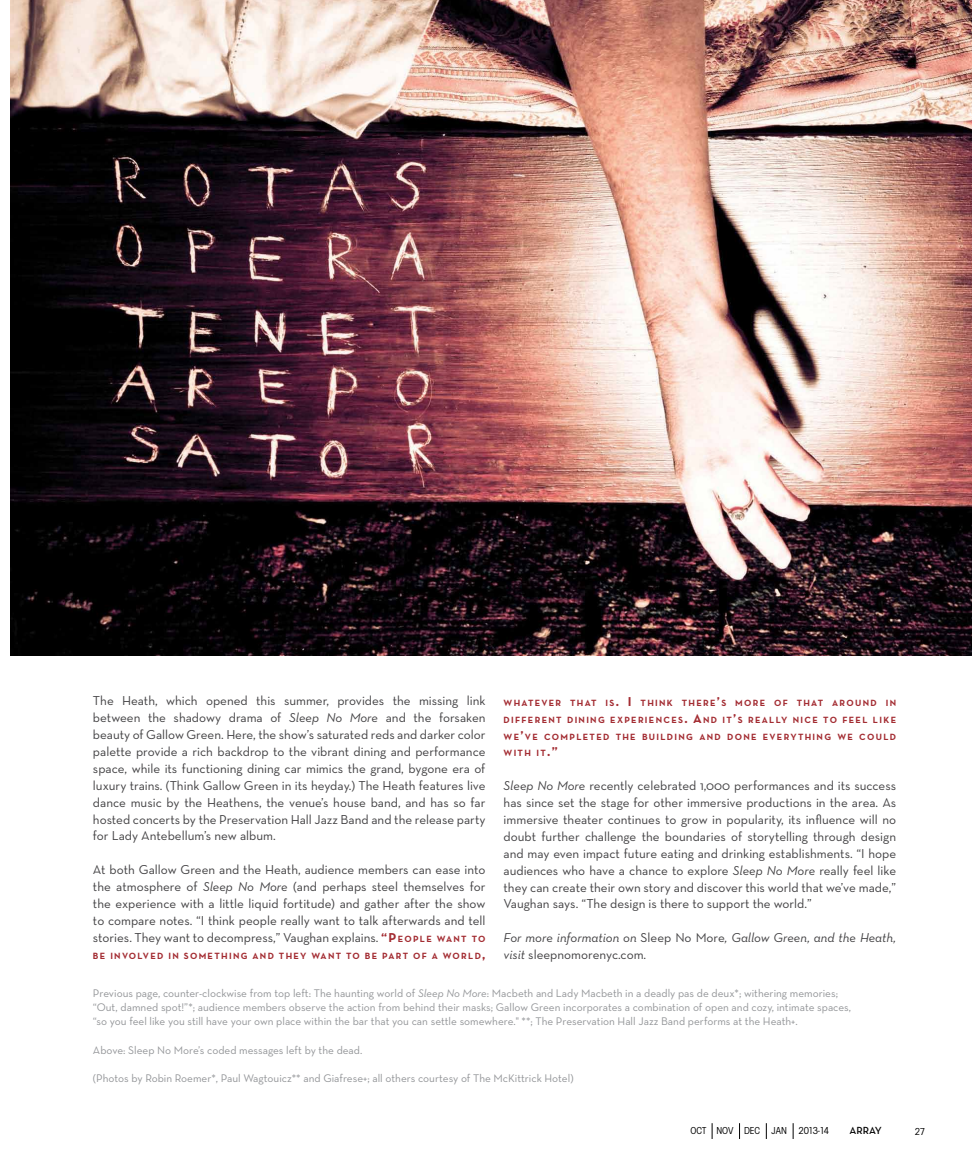
<style>
.page{position:relative;width:972px;height:1175px;background:#fff}
.page>*{position:absolute;margin:0;border:0;box-sizing:border-box;transform-origin:0 0}
.t1{font:13.2px/17px "Neutra Text";color:#414042;text-align:justify}
.t2{font:italic 13.2px/17px "Neutra Text";color:#414042}
.t3{font:11.25px/14.2px "Neutra Text";color:#939598}
.t4{font:10.5px "Avant Garde Cd ITC";color:#000}
.t5{font:600 10.5px "Neutra Text";letter-spacing:-.005em;color:#000}
.t6{font:700 9.15px/16.8px "Neutra Text";letter-spacing:.145em;color:#a32c32;text-align:justify}
.s1{font-style:italic}
.s2{font-weight:700;color:#a32c32}
.s3{font-weight:700;font-size:9.15px;color:#a32c32}
.s4{font-size:13.2px}
.s5{font-style:normal}
</style>
<div class="page">
<svg style="left:739px;top:1123px;width:1px;height:15px"></svg>
<svg style="left:712px;top:1123px;width:1px;height:15px"></svg>
<svg style="left:766px;top:1123px;width:1px;height:15px"></svg>
<svg style="left:793px;top:1123px;width:1px;height:15px"></svg>
<img style="left:10px;top:0;width:962px;height:655px">
<p class="t1" style="left:93px;top:692px;width:394px">The Heath, which opened this summer, provides the missing link between the shadowy drama of <span class="s1">Sleep No More</span> and the forsaken beauty of Gallow Green. Here, the show’s saturated reds and darker color palette provide a rich backdrop to the vibrant dining and performance space, while its functioning dining car mimics the grand, bygone era of luxury trains. (Think Gallow Green in its heyday.) The Heath features live dance music by the Heathens, the venue’s house band, and has so far hosted concerts by the Preservation Hall Jazz Band and the release party for Lady Antebellum’s new album.</p>
<p class="t1" style="left:93px;top:861px;width:394px">At both Gallow Green and the Heath, audience members can ease into the atmosphere of <span class="s1">Sleep No More</span> (and perhaps steel themselves for the experience with a little liquid fortitude) and gather after the show to compare notes. “I think people really want to talk afterwards and tell stories. They want to decompress,” Vaughan explains. <span class="s2">“P</span> <span class="s3">EO P L E WA N T TO</span></p>
<p class="t6" style="left:93px;top:946px;width:394px">BE INVOLVED IN SOMETHING AND THEY WANT TO BE PART OF A WORLD<span class="s4">,</span></p>
<p class="t6" style="left:504px;top:694px;width:394px">WHATEVER THAT IS<span class="s4">. I</span> THINK THERE<span class="s4">’</span>S MORE OF THAT AROUND IN DIFFERENT DINING EXPERIENCES<span class="s4">. A</span>ND IT<span class="s4">’</span>S REALLY NICE TO FEEL LIKE WE<span class="s4">’</span>VE COMPLETED THE BUILDING AND DONE EVERYTHING WE COULD WITH IT<span class="s4">.”</span></p>
<p class="t1" style="left:504px;top:777px;width:394px"><span class="s1">Sleep No More</span> recently celebrated 1,000 performances and its success has since set the stage for other immersive productions in the area. As immersive theater continues to grow in popularity, its influence will no doubt further challenge the boundaries of storytelling through design and may even impact future eating and drinking establishments. “I hope audiences who have a chance to explore <span class="s1">Sleep No More</span> really feel like they can create their own story and discover this world that we’ve made,” Vaughan says. “The design is there to support the world.”</p>
<p class="t2" style="left:504px;top:929px;width:394px">For more information on <span class="s5">Sleep No More</span>, Gallow Green, and the Heath, visit <span class="s5">sleepnomorenyc.com.</span></p>
<p class="t3" style="left:93px;top:985px;width:760px">Previous page, counter-clockwise from top left: The haunting world of <span class="s1">Sleep No More</span>: Macbeth and Lady Macbeth in a deadly pas de deux*; withering memories; “Out, damned spot!”*; audience members observe the action from behind their masks; Gallow Green incorporates a combination of open and cozy, intimate spaces, “so you feel like you still have your own place within the bar that you can settle somewhere." **; The Preservation Hall Jazz Band performs at the Heath+.</p>
<p class="t3" style="left:93px;top:1042px;width:271px">Above: Sleep No More’s coded messages left by the dead.</p>
<p class="t3" style="left:93px;top:1071px;width:482px">(Photos by Robin Roemer*, Paul Wagtouicz** and Giafrese+; all others courtesy of The McKittrick Hotel)</p>
<p class="t4" style="left:690px;top:1124px;width:140px">OCT NOV DEC JAN 2013-14</p>
<p class="t5" style="left:850px;top:1124px;width:34px">ARRAY</p>
<p class="t4" style="left:915px;top:1125px;width:12px">27</p>
</div>
